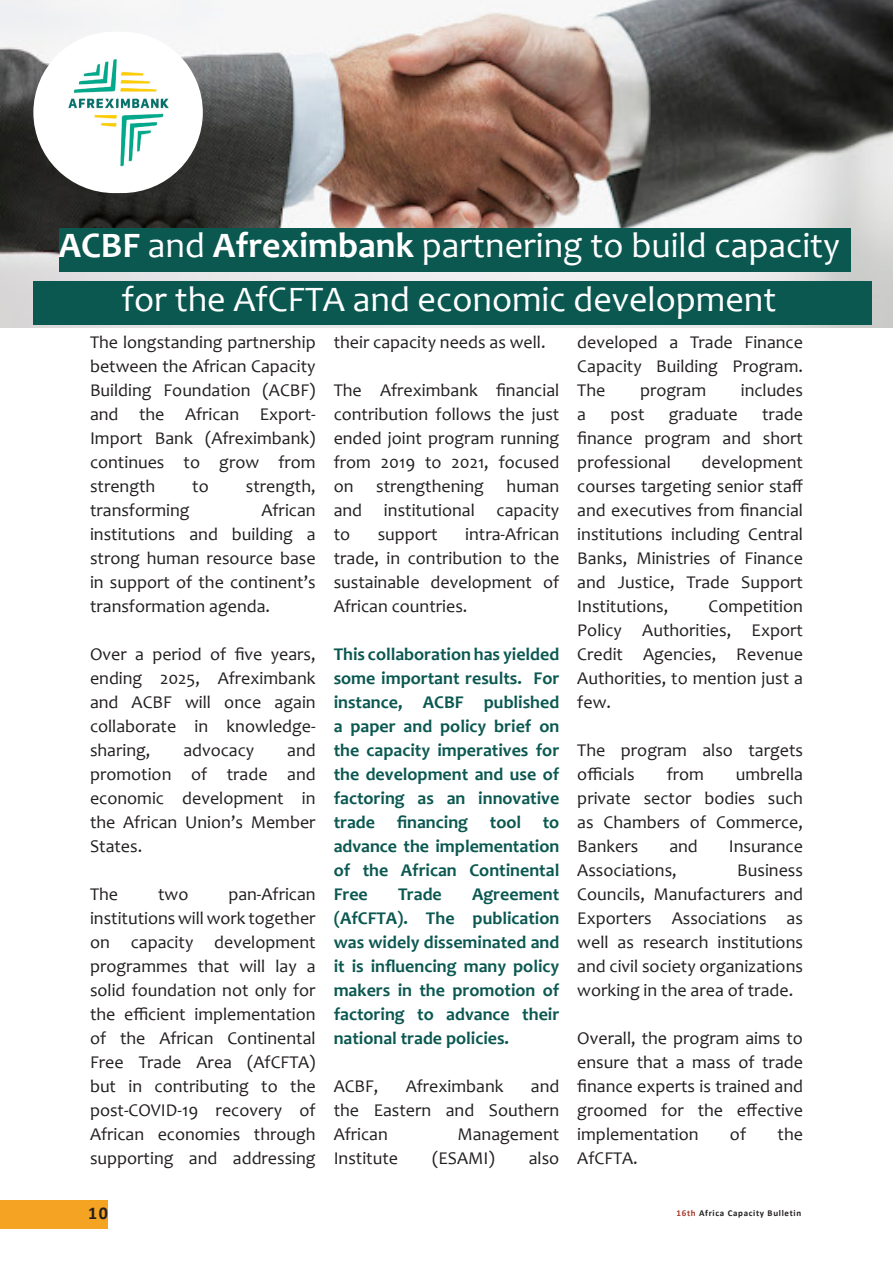
<style>
.page{position:relative;width:893px;height:1263px;background:#fff}
.page>*{position:absolute;margin:0;border:0;box-sizing:border-box;transform-origin:0 0}
.t1{font:36px/54px "Candara";color:#fff;text-align:center}
.t2{font:18px/24px "Candara";color:#231f20;text-align:justify}
.t3{font:700 18px/24px "Candara";color:#0b5851;text-align:justify}
.t4{font:700 18px "Calibri";color:#231f20}
.t5{font:700 9px "Calibri";letter-spacing:.075em;color:#231f20}
.s1{font-weight:700}
.s2{color:#a63b2d}
</style>
<div class="page">
<div style="left:0;top:1200px;width:107px;height:29px;background:#f5a323"></div>
<img style="left:0;top:0;width:893px;height:327px">
<div style="left:33px;top:281px;width:839px;height:43px;background:#0b5851"></div>
<div style="left:59px;top:228px;width:792px;height:44px;background:#0b5851"></div>
<img style="left:33px;top:32px;width:170px;height:161px;border-radius:81px">
<p class="t1" style="left:58px;top:218px;width:783px"><span class="s1">ACBF</span> and <span class="s1">Afreximbank</span> partnering to build capacity for the AfCFTA and economic development</p>
<p class="t2" style="left:90px;top:330px;width:227px">The longstanding partnership between the African Capacity Building Foundation (ACBF) and the African Export-Import Bank (Afreximbank) continues to grow from strength</p>
<p class="t2" style="left:192px;top:474px;width:18px">to</p>
<p class="t2" style="left:246px;top:474px;width:71px">strength,</p>
<p class="t2" style="left:90px;top:498px;width:101px">transforming</p>
<p class="t2" style="left:90px;top:498px;width:227px;text-indent:171px">African institutions and building a strong human resource base in support of the continent’s transformation agenda.</p>
<p class="t2" style="left:90px;top:642px;width:227px">Over a period of five years, ending 2025, Afreximbank and ACBF will once again collaborate in knowledge&shy;sharing,</p>
<p class="t2" style="left:90px;top:738px;width:227px;text-indent:197px">and promotion of trade and economic development in the African Union’s Member States.</p>
<p class="t2" style="left:90px;top:882px;width:30px">The</p>
<p class="t2" style="left:158px;top:882px;width:32px">two</p>
<p class="t2" style="left:183px;top:738px;width:72px">advocacy</p>
<p class="t2" style="left:90px;top:882px;width:227px;text-indent:138px">pan-African institutions will work together on capacity development programmes that will lay a solid foundation not only for the efficient implementation of the African Continental Free Trade Area (AfCFTA) but in contributing to the post-COVID-19 recovery of African economies through supporting and addressing</p>
<p class="t2" style="left:334px;top:330px;width:213px">their capacity needs as well.</p>
<p class="t2" style="left:334px;top:378px;width:227px">The Afreximbank financial contribution follows the just ended joint program running from 2019 to 2021, focused on</p>
<p class="t2" style="left:334px;top:474px;width:227px;text-indent:173px">human and institutional capacity to</p>
<p class="t2" style="left:376px;top:474px;width:109px">strengthening</p>
<p class="t2" style="left:334px;top:522px;width:227px;text-indent:132px">intra-African trade, in contribution to the sustainable development of African countries.</p>
<p class="t3" style="left:334px;top:642px;width:227px">This collaboration has yielded some important results. For instance, ACBF published a paper and policy brief on the capacity imperatives for the development and use of factoring as an innovative trade financing tool to advance the implementation of the African Continental Free</p>
<p class="t2" style="left:378px;top:522px;width:62px">support</p>
<p class="t3" style="left:398px;top:882px;width:45px">Trade</p>
<p class="t3" style="left:334px;top:882px;width:227px;text-indent:138px">Agreement (AfCFTA). The publication was widely disseminated and it is influencing many policy makers in the promotion of factoring to advance their national trade policies.</p>
<p class="t2" style="left:334px;top:1074px;width:46px">ACBF,</p>
<p class="t2" style="left:406px;top:1074px;width:99px">Afreximbank</p>
<p class="t2" style="left:334px;top:1074px;width:227px;text-indent:197px">and the Eastern and Southern African</p>
<p class="t2" style="left:457px;top:1122px;width:103px">Management</p>
<p class="t2" style="left:334px;top:1146px;width:66px">Institute</p>
<p class="t2" style="left:432px;top:1146px;width:64px">(ESAMI)</p>
<p class="t2" style="left:529px;top:1146px;width:32px">also</p>
<p class="t2" style="left:577px;top:330px;width:227px">developed a Trade Finance Capacity Building Program.<br>The</p>
<p class="t2" style="left:640px;top:378px;width:68px">program</p>
<p class="t2" style="left:741px;top:378px;width:64px">includes</p>
<p class="t2" style="left:577px;top:402px;width:227px;text-indent:185px">trade finance program and short professional</p>
<p class="t2" style="left:577px;top:402px;width:10px">a</p>
<p class="t2" style="left:610px;top:402px;width:36px">post</p>
<p class="t2" style="left:669px;top:402px;width:71px">graduate</p>
<p class="t2" style="left:577px;top:450px;width:227px;text-indent:124px">development courses targeting senior staff and executives from financial institutions including Central Banks, Ministries of Finance and Justice, Trade Support Institutions,</p>
<p class="t2" style="left:577px;top:594px;width:227px;text-indent:131px">Competition Policy Authorities, Export Credit Agencies, Revenue Authorities, to mention just a few.</p>
<p class="t2" style="left:577px;top:738px;width:227px">The program also targets officials</p>
<p class="t2" style="left:667px;top:762px;width:39px">from</p>
<p class="t2" style="left:577px;top:762px;width:227px;text-indent:159px">umbrella private sector bodies such as Chambers of Commerce, Bankers</p>
<p class="t2" style="left:669px;top:834px;width:30px">and</p>
<p class="t2" style="left:729px;top:834px;width:76px">Insurance</p>
<p class="t2" style="left:577px;top:858px;width:101px">Associations,</p>
<p class="t2" style="left:577px;top:858px;width:227px;text-indent:160px">Business Councils, Manufacturers and Exporters Associations as well as research institutions and civil society organizations working in the area of trade.</p>
<p class="t2" style="left:577px;top:1026px;width:227px">Overall, the program aims to ensure that a mass of trade finance experts is trained and groomed for the effective implementation</p>
<p class="t2" style="left:730px;top:1122px;width:18px">of</p>
<p class="t2" style="left:777px;top:1122px;width:27px">the</p>
<p class="t2" style="left:577px;top:1146px;width:62px">AfCFTA.</p>
<p class="t4" style="left:88px;top:1200px;width:21px">10</p>
<p class="t5" style="left:676px;top:1207px;width:126px"><span class="s2">16th</span> Africa Capacity Bulletin</p>
</div>
